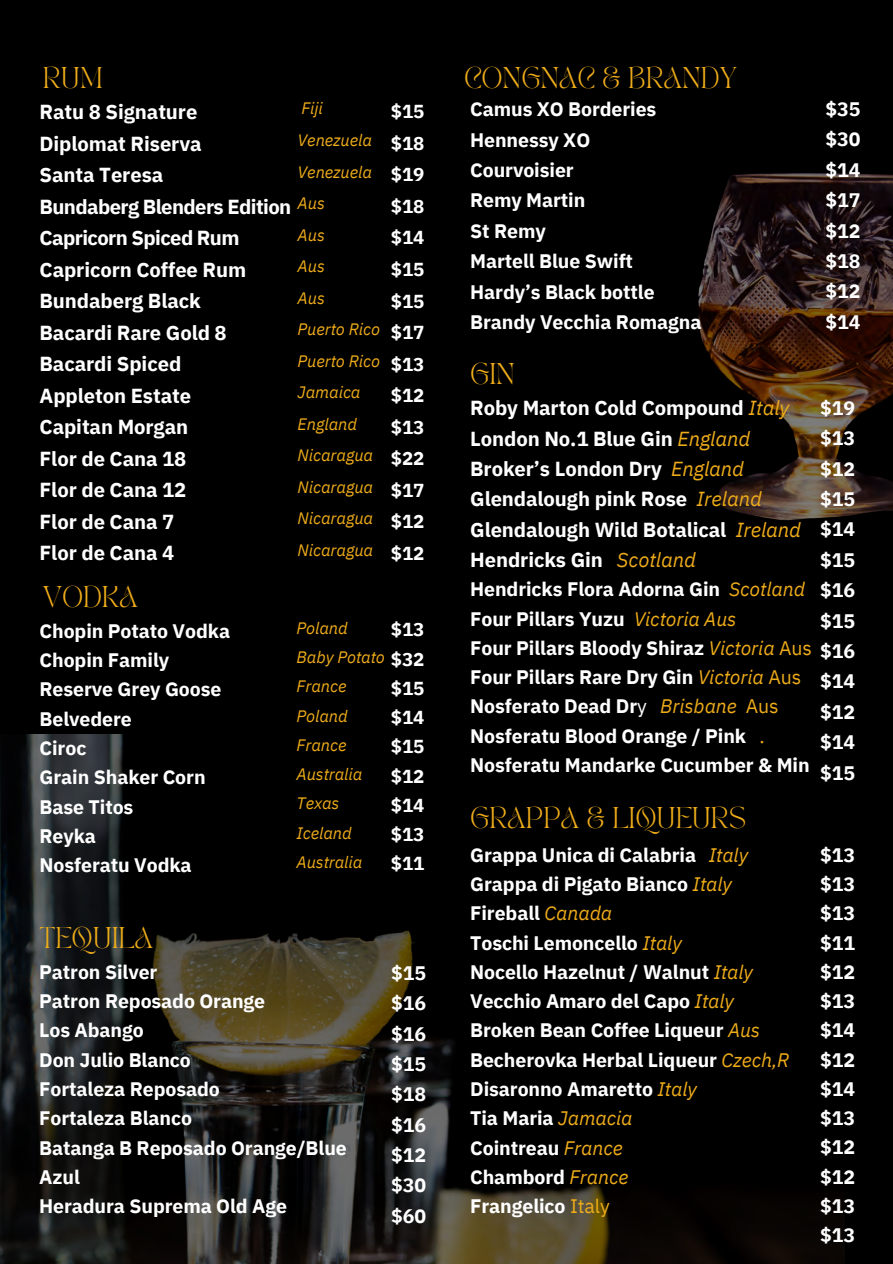
<style>
.page{position:relative;width:893px;height:1264px;background:#fff}
.page>*{position:absolute;margin:0;border:0;box-sizing:border-box;transform-origin:0 0}
.t1{font:21px "TAN PEARL Regular";letter-spacing:-.005em;color:#eeac1a}
.t2{font:700 20.25px/31.5px "IBM Plex Sans";letter-spacing:-.005em;color:#fff}
.t3{font:700 19.5px/29.2px "IBM Plex Sans";letter-spacing:-.005em;color:#fff}
.t4{font:italic 19.5px "IBM Plex Sans";letter-spacing:-.005em;color:#eeac1a}
.t5{font:700 18.75px/31.5px "IBM Plex Sans";letter-spacing:-.005em;color:#fff;text-align:justify}
.t6{font:italic 16.5px/31.5px "IBM Plex Sans";letter-spacing:-.005em;color:#eeac1a}
.s1{font-weight:400;font-style:italic;color:#eeac1a}
.s2{font-weight:400;color:#eeac1a}
.s3{font-weight:400}
</style>
<div class="page">
<div style="left:0;top:0;width:892px;height:1263px;background:#000"></div>
<img style="left:0;top:734px;width:844px;height:529px">
<img style="left:698px;top:173px;width:194px;height:348px">
<p class="t1" style="left:43px;top:67px;width:61px">RUM</p>
<p class="t1" style="left:464px;top:67px;width:274px">CONGNAC &amp; BRANDY</p>
<h2 class="t3" style="left:470px;top:94px;width:233px;line-height:30.3px">Camus XO Borderies<br>Hennessy XO<br>Courvoisier<br>Remy Martin<br>St Remy<br>Martell Blue Swift<br>Hardy’s Black bottle<br>Brandy Vecchia Romagna</h2>
<p class="t3" style="left:825px;top:94px;width:36px;line-height:30.3px;text-align:justify">$35 $30 $14 $17 $12 $18 $12 $14</p>
<p class="t6" style="left:301px;top:92px;width:23px">Fiji</p>
<p class="t6" style="left:297px;top:124px;width:76px">Venezuela</p>
<p class="t6" style="left:297px;top:155px;width:76px">Venezuela</p>
<p class="t6" style="left:297px;top:187px;width:29px">Aus</p>
<p class="t6" style="left:297px;top:218px;width:29px">Aus</p>
<p class="t6" style="left:297px;top:250px;width:29px">Aus</p>
<p class="t6" style="left:297px;top:281px;width:29px">Aus</p>
<h1 class="t6" style="left:297px;top:313px;width:84px">Puerto Rico</h1>
<h2 class="t6" style="left:297px;top:344px;width:84px">Puerto Rico</h2>
<h2 class="t6" style="left:297px;top:376px;width:64px">Jamaica</h2>
<h1 class="t6" style="left:297px;top:407px;width:61px">England</h1>
<h3 class="t6" style="left:297px;top:439px;width:77px">Nicaragua</h3>
<h3 class="t6" style="left:297px;top:470px;width:77px">Nicaragua</h3>
<h2 class="t6" style="left:297px;top:502px;width:77px">Nicaragua<br>Nicaragua</h2>
<h2 class="t5" style="left:391px;top:96px;width:35px">$15 $18 $19 $18 $14 $15 $15 $17 $13 $12 $13 $22 $17 $12 $12</h2>
<h1 class="t2" style="left:40px;top:96px;width:253px">Ratu 8 Signature<br>Diplomat Riserva<br>Santa Teresa<br>Bundaberg Blenders Edition<br>Capricorn Spiced Rum<br>Capricorn Coffee Rum<br>Bundaberg Black<br>Bacardi Rare Gold 8<br>Bacardi Spiced<br>Appleton Estate<br>Capitan Morgan<br>Flor de Cana 18<br>Flor de Cana 12<br>Flor de Cana 7</h1>
<h1 class="t2" style="left:40px;top:537px;width:136px">Flor de Cana 4</h1>
<p class="t1" style="left:470px;top:363px;width:46px">GIN</p>
<p class="t3" style="left:820px;top:392px;width:36px;line-height:30.3px;text-align:justify">$19 $13 $12 $15 $14 $15 $16 $15 $16 $14 $12 $14 $15</p>
<p class="t2" style="left:470px;top:392px;width:332px;line-height:30.3px">Roby Marton Cold Compound <span class="s1">Italy<br></span>London No.1 Blue Gin <span class="s1">England<br></span>Broker’s London Dry <span class="s1">England<br></span>Glendalough pink Rose <span class="s1">Ireland<br></span>Glendalough Wild Botalical <span class="s1">Ireland<br></span>Hendricks Gin <span class="s1">Scotland</span></p>
<p class="t3" style="left:470px;top:574px;width:343px">Hendricks Flora Adorna Gin <span class="s1">Scotland </span>Four Pillars Yuzu <span class="s1">Victoria Aus<br></span>Four Pillars Bloody Shiraz <span class="s1">Victoria</span> <span class="s2">Aus </span>Four Pillars Rare Dry Gin <span class="s1">Victoria</span> <span class="s2">Aus </span>Nosferato Dead Dr<span class="s3">y</span> <span class="s1">Brisbane</span> <span class="s2">Aus</span></p>
<p class="t3" style="left:470px;top:720px;width:341px">Nosferatu Blood Orange / Pink <span class="s2">.<br></span>Nosferatu Mandarke Cucumber &amp; Min</p>
<p class="t1" style="left:43px;top:585px;width:97px">VODKA</p>
<h2 class="t5" style="left:391px;top:614px;width:35px;line-height:29.2px">$13 $32 $15 $14 $15 $12 $14 $13 $11</h2>
<p class="t6" style="left:296px;top:612px;width:53px">Poland</p>
<p class="t6" style="left:296px;top:641px;width:90px">Baby Potato</p>
<h4 class="t6" style="left:296px;top:670px;width:51px">France</h4>
<p class="t6" style="left:296px;top:699px;width:53px">Poland</p>
<h1 class="t6" style="left:296px;top:729px;width:51px">France</h1>
<h2 class="t6" style="left:296px;top:758px;width:67px">Australia</h2>
<h3 class="t6" style="left:296px;top:787px;width:44px">Texas</h3>
<h1 class="t6" style="left:296px;top:816px;width:57px">Iceland</h1>
<h4 class="t6" style="left:296px;top:846px;width:67px">Australia</h4>
<h2 class="t4" style="left:708px;top:842px;width:41px">Italy</h2>
<p class="t3" style="left:40px;top:616px;width:192px">Chopin Potato Vodka<br>Chopin Family<br>Reserve Grey Goose<br>Belvedere<br>Ciroc<br>Grain Shaker Corn<br>Base Titos<br>Reyka<br>Nosferatu Vodka</p>
<p class="t1" style="left:470px;top:807px;width:278px">GRAPPA &amp; LIQUEURS</p>
<p class="t3" style="left:470px;top:839px;width:321px">Grappa Unica di Calabria<br>Grappa di Pigato Bianco <span class="s1">Italy<br></span>Fireball <span class="s1">Canada<br></span>Toschi Lemoncello <span class="s1">Italy<br></span>Nocello Hazelnut / Walnut <span class="s1">Italy<br></span>Vecchio Amaro del Capo <span class="s1">Italy<br></span>Broken Bean Coffee Liqueur <span class="s1">Aus<br></span>Becherovka Herbal Liqueur <span class="s1">Czech,R<br></span>Disaronno Amaretto <span class="s1">Italy<br></span>Tia Maria <span class="s1">Jamacia<br></span>Cointreau <span class="s1">France<br></span>Chambord <span class="s1">France<br></span>Frangelico <span class="s2">Italy</span></p>
<p class="t3" style="left:820px;top:839px;width:36px;text-align:justify">$13 $13 $13 $11 $12 $13 $14 $12 $14 $13 $12 $12 $13 $13</p>
<p class="t1" style="left:40px;top:926px;width:115px">TEQUILA</p>
<p class="t3" style="left:39px;top:956px;width:309px">Patron Silver<br>Patron Reposado Orange<br>Los Abango<br>Don Julio Blanco<br>Fortaleza Reposado<br>Fortaleza Blanco<br>Batanga B Reposado Orange/Blue<br>Azul<br>Heradura Suprema Old Age</p>
<p class="t3" style="left:391px;top:957px;width:36px;line-height:30.3px;text-align:justify">$15 $16 $16 $15 $18 $16 $12 $30 $60</p>
</div>
